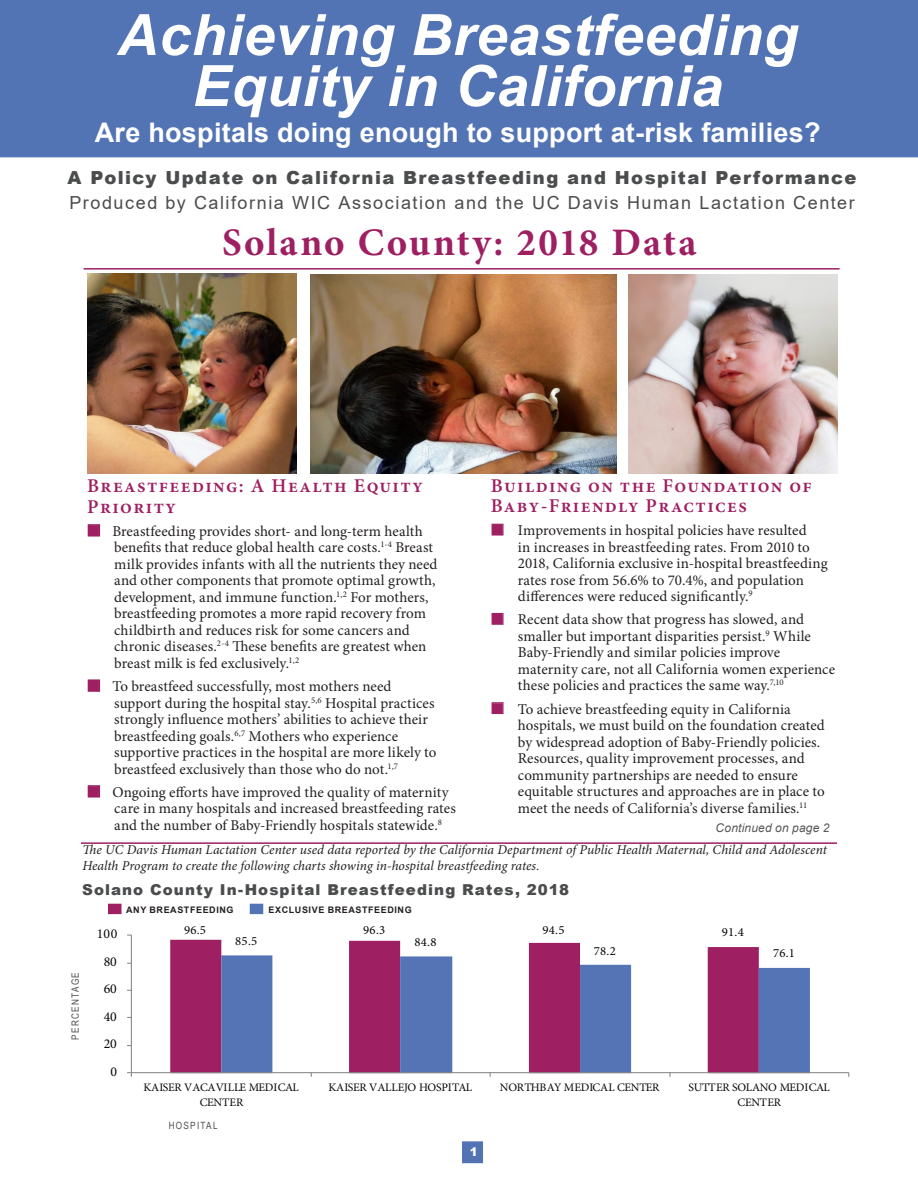
<style>
.page{position:relative;width:918px;height:1188px;background:#fff}
.page>*{position:absolute;margin:0;border:0;box-sizing:border-box;transform-origin:0 0}
.t1{font:italic 700 57px/51px "Arial";letter-spacing:.01em;color:#fff;text-align:center}
.t2{font:700 39px "Minion Pro";letter-spacing:.055em;color:#9e1f62}
.t3{font:700 27px "Arial";letter-spacing:.01em;color:#fff}
.t4{font:600 19.5px/21px "Minion Pro";letter-spacing:.07em;color:#9e1f62}
.t5{font:18px "Arial";letter-spacing:.085em;color:#4b4c4d}
.t6{font:900 18px "Arial";letter-spacing:.08em;color:#4b4c4d}
.t7{font:15px/16.5px "Minion Pro";letter-spacing:.005em;color:#231f20}
.t8{font:900 15px "Arial";letter-spacing:.07em;color:#4b4c4d}
.t9{font:italic 13.5px/16.5px "Minion Pro";color:#231f20}
.t10{font:13.5px "Minion Pro";letter-spacing:-.02em;color:#050504}
.t11{font:12.45px "Minion Pro";letter-spacing:.02em;color:#050504}
.t12{font:italic 12px "Arial";letter-spacing:.015em;color:#57585a}
.t13{font:900 12px "Arial";color:#fff}
.t14{font:11.4px/15px "Minion Pro";letter-spacing:-.02em;color:#050504;text-align:center}
.t15{font:10.05px "Arial Narrow";letter-spacing:.13em;color:#4b4c4d}
.t16{font:700 9px "Arial";letter-spacing:.065em;color:#231f20}
</style>
<div class="page">
<div style="left:88px;top:524px;width:12px;height:13px;border:2px solid #9e1f62"></div>
<div style="left:88px;top:679px;width:12px;height:13px;border:2px solid #9e1f62"></div>
<div style="left:88px;top:785px;width:12px;height:13px;border:2px solid #9e1f62"></div>
<div style="left:492px;top:613px;width:11px;height:12px;border:1px solid #9e1f62"></div>
<div style="left:492px;top:702px;width:11px;height:12px;border:1px solid #9e1f62"></div>
<hr style="left:84px;top:268px;width:756px;height:2px;background:#9e1f62">
<div style="left:462px;top:1141px;width:21px;height:22px;background:#5374b4"></div>
<hr style="left:81px;top:842px;width:756px;height:2px;background:#9e1f62">
<svg style="left:170px;top:940px;width:589px;height:132px;fill:#9e2063"></svg>
<svg style="left:221px;top:955px;width:589px;height:117px"></svg>
<hr style="left:131px;top:935px;width:1px;height:138px;background:#878686">
<hr style="left:131px;top:1072px;width:718px;height:1px;background:#878686">
<svg style="left:127px;top:1072px;width:5px;height:5px"></svg>
<div style="left:0;top:0;width:918px;height:157px;background:#5374b4"></div>
<img style="left:629px;top:275px;width:208px;height:198px">
<img style="left:88px;top:273px;width:208px;height:200px">
<img style="left:311px;top:275px;width:305px;height:198px">
<div style="left:108px;top:904px;width:14px;height:10px;background:#9e1f62"></div>
<div style="left:250px;top:904px;width:13px;height:10px;background:#5374b4"></div>
<svg style="left:88px;top:525px;width:11px;height:11px"></svg>
<svg style="left:88px;top:680px;width:11px;height:11px"></svg>
<svg style="left:88px;top:786px;width:11px;height:11px"></svg>
<svg style="left:492px;top:524px;width:11px;height:11px"></svg>
<svg style="left:492px;top:613px;width:11px;height:11px"></svg>
<svg style="left:492px;top:703px;width:11px;height:11px"></svg>
<h1 class="t1" style="left:117px;top:11px;width:682px">Achieving Breastfeeding<br>Equity in California</h1>
<h3 class="t3" style="left:95px;top:113px;width:727px">Are hospitals doing enough to support at-risk families?</h3>
<p class="t6" style="left:68px;top:164px;width:790px">A Policy Update on California Breastfeeding and Hospital Performance</p>
<p class="t5" style="left:70px;top:190px;width:787px">Produced by California WIC Association and the UC Davis Human Lactation Center</p>
<p class="t2" style="left:222px;top:215px;width:476px">Solano County: 2018 Data</p>
<h3 class="t4" style="left:87px;top:475px;width:337px">Breastfeeding: A Health Equity<br>Priority</h3>
<p class="t7" style="left:112px;top:523px;width:327px">Breastfeeding provides short- and long-term health benefits that reduce global health care costs.<sup>1-4</sup> Breast milk provides infants with all the nutrients they need and other components that promote optimal growth, development, and immune function.<sup>1,2</sup> For mothers, breastfeeding promotes a more rapid recovery from childbirth and reduces risk for some cancers and chronic diseases.<sup>2-4</sup> These benefits are greatest when breast milk is fed exclusively.<sup>1,2</sup></p>
<p class="t7" style="left:112px;top:678px;width:326px">To breastfeed successfully, most mothers need support during the hospital stay.<sup>5,6</sup> Hospital practices strongly influence mothers’ abilities to achieve their breastfeeding goals.<sup>6,7</sup> Mothers who experience supportive practices in the hospital are more likely to breastfeed exclusively than those who do not.<sup>1,7</sup></p>
<p class="t7" style="left:112px;top:784px;width:345px">Ongoing efforts have improved the quality of maternity care in many hospitals and increased breastfeeding rates and the number of Baby-Friendly hospitals statewide.<sup>8</sup></p>
<h3 class="t4" style="left:491px;top:475px;width:322px;line-height:20.2px">Building on the Foundation of<br>Baby-Friendly Practices</h3>
<p class="t7" style="left:518px;top:522px;width:311px">Improvements in hospital policies have resulted<br>in increases in breastfeeding rates. From 2010 to 2018, California exclusive in-hospital breastfeeding rates rose from 56.6% to 70.4%, and population differences were reduced significantly.<sup>9</sup></p>
<p class="t7" style="left:518px;top:611px;width:319px">Recent data show that progress has slowed, and smaller but important disparities persist.<sup>9</sup> While Baby-Friendly and similar policies improve maternity care, not all California women experience these policies and practices the same way.<sup>7,10</sup></p>
<p class="t7" style="left:518px;top:701px;width:308px">To achieve breastfeeding equity in California hospitals, we must build on the foundation created by widespread adoption of Baby-Friendly policies.<br>Resources, quality improvement processes, and community partnerships are needed to ensure equitable structures and approaches are in place to meet the needs of California’s diverse families.<sup>11</sup></p>
<p class="t12" style="left:716px;top:820px;width:116px">Continued on page 2</p>
<p class="t9" style="left:82px;top:841px;width:746px">The UC Davis Human Lactation Center used data reported by the California Department of Public Health Maternal, Child and Adolescent<br>Health Program to create the following charts showing in-hospital breastfeeding rates.</p>
<p class="t8" style="left:82px;top:879px;width:489px">Solano County In-Hospital Breastfeeding Rates, 2018</p>
<p class="t15" style="left:68px;top:1040px;width:69px;rotate:-90deg">PERCENTAGE</p>
<p class="t10" style="left:97px;top:925px;width:22px">100</p>
<p class="t10" style="left:104px;top:952px;width:15px">80</p>
<p class="t10" style="left:104px;top:980px;width:15px">60</p>
<p class="t10" style="left:104px;top:1007px;width:15px">40</p>
<p class="t10" style="left:104px;top:1035px;width:15px">20</p>
<p class="t10" style="left:111px;top:1062px;width:8px">0</p>
<p class="t16" style="left:126px;top:903px;width:109px">ANY BREASTFEEDING</p>
<p class="t16" style="left:269px;top:903px;width:145px">EXCLUSIVE BREASTFEEDING</p>
<p class="t11" style="left:184px;top:921px;width:24px">96.5</p>
<p class="t11" style="left:363px;top:921px;width:24px">96.3</p>
<p class="t11" style="left:543px;top:921px;width:24px">94.5</p>
<p class="t11" style="left:722px;top:924px;width:24px">91.4</p>
<p class="t11" style="left:235px;top:932px;width:24px">85.5</p>
<p class="t11" style="left:414px;top:933px;width:24px">84.8</p>
<p class="t11" style="left:594px;top:942px;width:24px">78.2</p>
<p class="t11" style="left:773px;top:945px;width:24px">76.1</p>
<p class="t14" style="left:144px;top:1080px;width:157px">KAISER VACAVILLE MEDICAL<br>CENTER</p>
<p class="t14" style="left:329px;top:1080px;width:145px">KAISER VALLEJO HOSPITAL</p>
<p class="t14" style="left:500px;top:1080px;width:161px">NORTHBAY MEDICAL CENTER</p>
<p class="t14" style="left:688px;top:1080px;width:143px">SUTTER SOLANO MEDICAL<br>CENTER</p>
<p class="t15" style="left:169px;top:1118px;width:50px">HOSPITAL</p>
<p class="t13" style="left:470px;top:1143px;width:10px">1</p>
</div>
